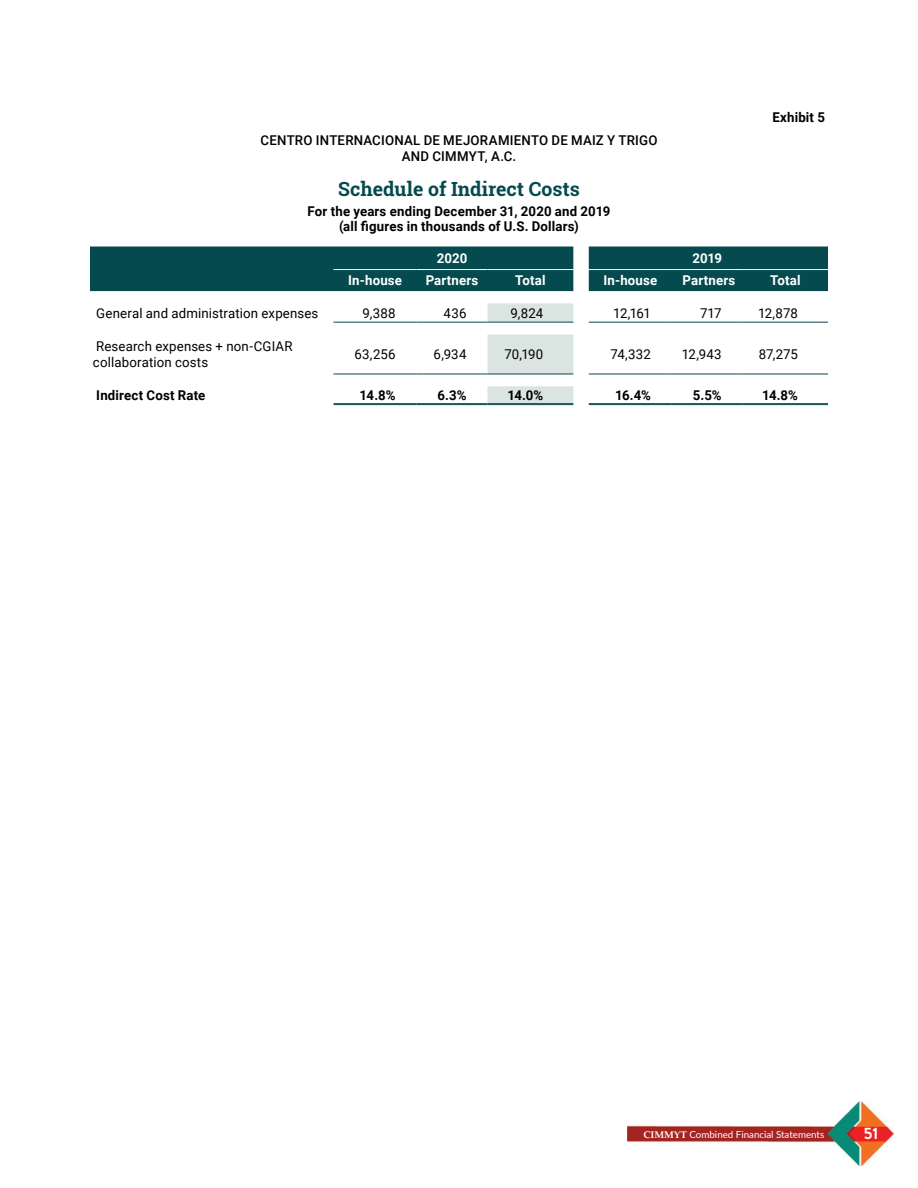
<style>
.page{position:relative;width:918px;height:1188px;background:#fff}
.page>*{position:absolute;margin:0;border:0;box-sizing:border-box;transform-origin:0 0}
.t1{font:700 19.5px "Roboto Slab";color:#054a4e}
.t2{font:700 16.5px "Brandon Grotesque";color:#fff}
.t3{font:13.5px/15.8px "Roboto";letter-spacing:.01em;color:#000}
.t4{font:700 13.5px/15px "Roboto";letter-spacing:.01em;color:#000;text-align:center}
.t5{font:500 13.5px/15.8px "Roboto";letter-spacing:.015em;color:#000;text-align:center}
.t6{font:700 13.5px "Roboto";letter-spacing:.01em;color:#fff}
.t7{font:9.75px "Lato";color:#fff}
.s1{font-family:"Palatino";font-weight:700}
</style>
<div class="page">
<img style="left:833px;top:1102px;width:61px;height:64px">
<img style="left:628px;top:1125px;width:205px;height:17px">
<div style="left:90px;top:247px;width:738px;height:44px;background:#054a4e"></div>
<svg style="left:488px;top:303px;width:85px;height:100px"></svg>
<hr style="left:334px;top:269px;width:83px;height:1px;background:#fff">
<hr style="left:417px;top:269px;width:70px;height:1px;background:#fff">
<hr style="left:487px;top:269px;width:86px;height:1px;background:#fff">
<hr style="left:589px;top:269px;width:83px;height:1px;background:#fff">
<hr style="left:672px;top:269px;width:71px;height:1px;background:#fff">
<hr style="left:743px;top:269px;width:85px;height:1px;background:#fff">
<hr style="left:334px;top:322px;width:83px;height:1px;background:#054a4e">
<hr style="left:417px;top:322px;width:70px;height:1px;background:#054a4e">
<hr style="left:487px;top:322px;width:86px;height:1px;background:#054a4e">
<hr style="left:589px;top:322px;width:83px;height:1px;background:#054a4e">
<hr style="left:672px;top:322px;width:71px;height:1px;background:#054a4e">
<hr style="left:743px;top:322px;width:85px;height:1px;background:#054a4e">
<hr style="left:334px;top:374px;width:83px;height:1px;background:#054a4e">
<hr style="left:417px;top:374px;width:70px;height:1px;background:#054a4e">
<hr style="left:487px;top:374px;width:86px;height:1px;background:#054a4e">
<hr style="left:589px;top:374px;width:83px;height:1px;background:#054a4e">
<hr style="left:672px;top:374px;width:71px;height:1px;background:#054a4e">
<hr style="left:743px;top:374px;width:85px;height:1px;background:#054a4e">
<hr style="left:334px;top:403px;width:83px;height:1px;background:#054a4e">
<hr style="left:334px;top:404px;width:83px;height:1px;background:#054a4e">
<hr style="left:417px;top:403px;width:70px;height:1px;background:#054a4e">
<hr style="left:417px;top:404px;width:70px;height:1px;background:#054a4e">
<hr style="left:487px;top:403px;width:86px;height:1px;background:#054a4e">
<hr style="left:487px;top:404px;width:86px;height:1px;background:#054a4e">
<hr style="left:589px;top:403px;width:83px;height:1px;background:#054a4e">
<hr style="left:589px;top:404px;width:83px;height:1px;background:#054a4e">
<hr style="left:672px;top:403px;width:71px;height:1px;background:#054a4e">
<hr style="left:672px;top:404px;width:71px;height:1px;background:#054a4e">
<hr style="left:743px;top:403px;width:85px;height:1px;background:#054a4e">
<hr style="left:743px;top:404px;width:85px;height:1px;background:#054a4e">
<p class="t4" style="left:772px;top:109px;width:54px">Exhibit 5</p>
<p class="t5" style="left:261px;top:132px;width:398px">CENTRO INTERNACIONAL DE MEJORAMIENTO DE MAIZ Y TRIGO<br>AND CIMMYT, A.C.</p>
<h1 class="t1" style="left:338px;top:176px;width:243px">Schedule of Indirect Costs</h1>
<p class="t4" style="left:308px;top:203px;width:304px">For the years ending December 31, 2020 and 2019 (all figures in thousands of U.S. Dollars)</p>
<p class="t6" style="left:437px;top:249px;width:32px">2020</p>
<p class="t6" style="left:692px;top:249px;width:31px">2019</p>
<p class="t6" style="left:348px;top:271px;width:55px">In-house</p>
<p class="t6" style="left:426px;top:271px;width:54px">Partners</p>
<p class="t6" style="left:515px;top:271px;width:32px">Total</p>
<p class="t6" style="left:603px;top:271px;width:55px">In-house</p>
<p class="t6" style="left:683px;top:271px;width:54px">Partners</p>
<p class="t6" style="left:770px;top:271px;width:32px">Total</p>
<p class="t3" style="left:96px;top:305px;width:224px">General and administration expenses</p>
<p class="t3" style="left:363px;top:305px;width:35px">9,388</p>
<p class="t3" style="left:444px;top:305px;width:24px">436</p>
<p class="t3" style="left:510px;top:305px;width:34px">9,824</p>
<p class="t3" style="left:613px;top:305px;width:39px">12,161</p>
<p class="t3" style="left:700px;top:305px;width:23px">717</p>
<p class="t3" style="left:758px;top:305px;width:41px">12,878</p>
<p class="t3" style="left:93px;top:338px;width:201px">Research expenses + non-CGIAR collaboration costs</p>
<p class="t3" style="left:355px;top:346px;width:43px">63,256</p>
<p class="t3" style="left:434px;top:346px;width:34px">6,934</p>
<p class="t3" style="left:505px;top:346px;width:40px">70,190</p>
<p class="t3" style="left:611px;top:346px;width:42px">74,332</p>
<p class="t3" style="left:682px;top:346px;width:41px">12,943</p>
<p class="t3" style="left:759px;top:346px;width:41px">87,275</p>
<p class="t4" style="left:96px;top:388px;width:111px">Indirect Cost Rate</p>
<p class="t4" style="left:360px;top:388px;width:37px">14.8%</p>
<p class="t4" style="left:437px;top:388px;width:31px">6.3%</p>
<p class="t4" style="left:507px;top:388px;width:37px">14.0%</p>
<p class="t4" style="left:615px;top:388px;width:37px">16.4%</p>
<p class="t4" style="left:693px;top:388px;width:30px">5.5%</p>
<p class="t4" style="left:762px;top:388px;width:37px">14.8%</p>
<p class="t7" style="left:643px;top:1128px;width:182px"><span class="s1">CIMMYT</span> Combined Financial Statements</p>
<p class="t2" style="left:864px;top:1122px;width:16px">51</p>
</div>
